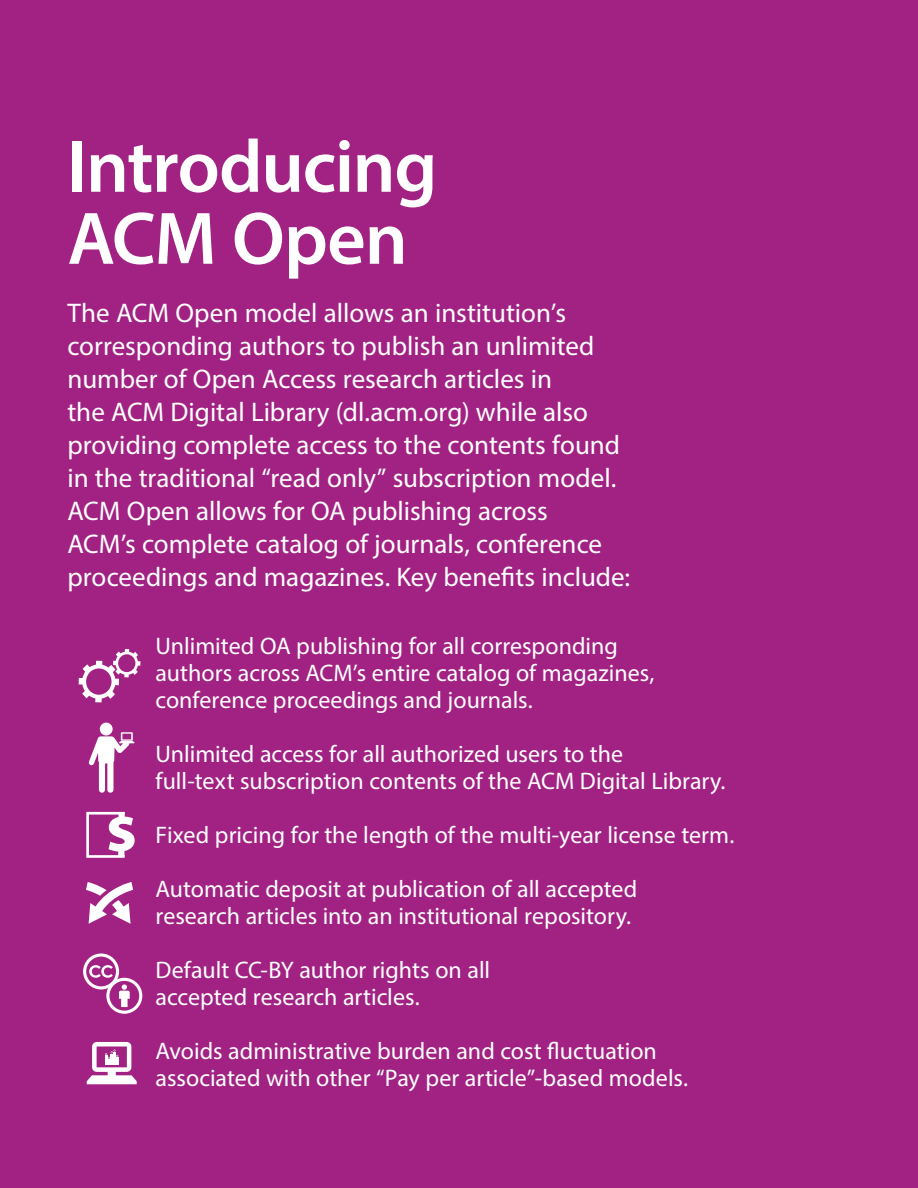
<style>
.page{position:relative;width:918px;height:1188px;background:#a22283}
.page>*{position:absolute;margin:0;border:0;box-sizing:border-box;transform-origin:0 0}
.t1{font:600 75px/72px "Myriad Pro";letter-spacing:-.015em;color:#fff}
.t2{font:900 54.6px "Myriad Pro";color:#fff}
.t3{font:27px/33px "Myriad Pro";color:#fff}
.t4{font:24px/27px "Myriad Pro";color:#fff}
</style>
<div class="page">
<div style="left:86px;top:812px;width:40px;height:46px;border:3px solid #fff"></div>
<svg style="left:87px;top:1042px;width:50px;height:42px"></svg>
<svg style="left:83px;top:953px;width:59px;height:61px"></svg>
<svg style="left:86px;top:882px;width:47px;height:42px"></svg>
<svg style="left:79px;top:649px;width:61px;height:53px"></svg>
<div style="left:100px;top:723px;width:13px;height:12px;background:#fff;border-radius:50%"></div>
<svg style="left:88px;top:732px;width:46px;height:61px"></svg>
<h1 class="t1" style="left:68px;top:129px;width:371px">Introducing<br>ACM Open</h1>
<p class="t3" style="left:68px;top:296px;width:564px">The ACM Open model allows an institution’s corresponding authors to publish an unlimited number of Open Access research articles in<br>the ACM Digital Library (dl.acm.org) while also providing complete access to the contents found in the traditional “read only” subscription model.<br>ACM Open allows for OA publishing across<br>ACM’s complete catalog of journals, conference proceedings and magazines. Key benefits include:</p>
<h2 class="t2" style="left:106px;top:797px;width:33px">$</h2>
<p class="t4" style="left:156px;top:632px;width:500px">Unlimited OA publishing for all corresponding authors across ACM’s entire catalog of magazines, conference proceedings and journals.</p>
<p class="t4" style="left:156px;top:740px;width:571px">Unlimited access for all authorized users to the<br>full-text subscription contents of the ACM Digital Library.</p>
<p class="t4" style="left:156px;top:821px;width:580px">Fixed pricing for the length of the multi-year license term.</p>
<p class="t4" style="left:156px;top:875px;width:483px">Automatic deposit at publication of all accepted research articles into an institutional repository.</p>
<p class="t4" style="left:156px;top:956px;width:336px">Default CC-BY author rights on all accepted research articles.</p>
<p class="t4" style="left:156px;top:1037px;width:534px">Avoids administrative burden and cost fluctuation associated with other “Pay per article”-based models.</p>
</div>
